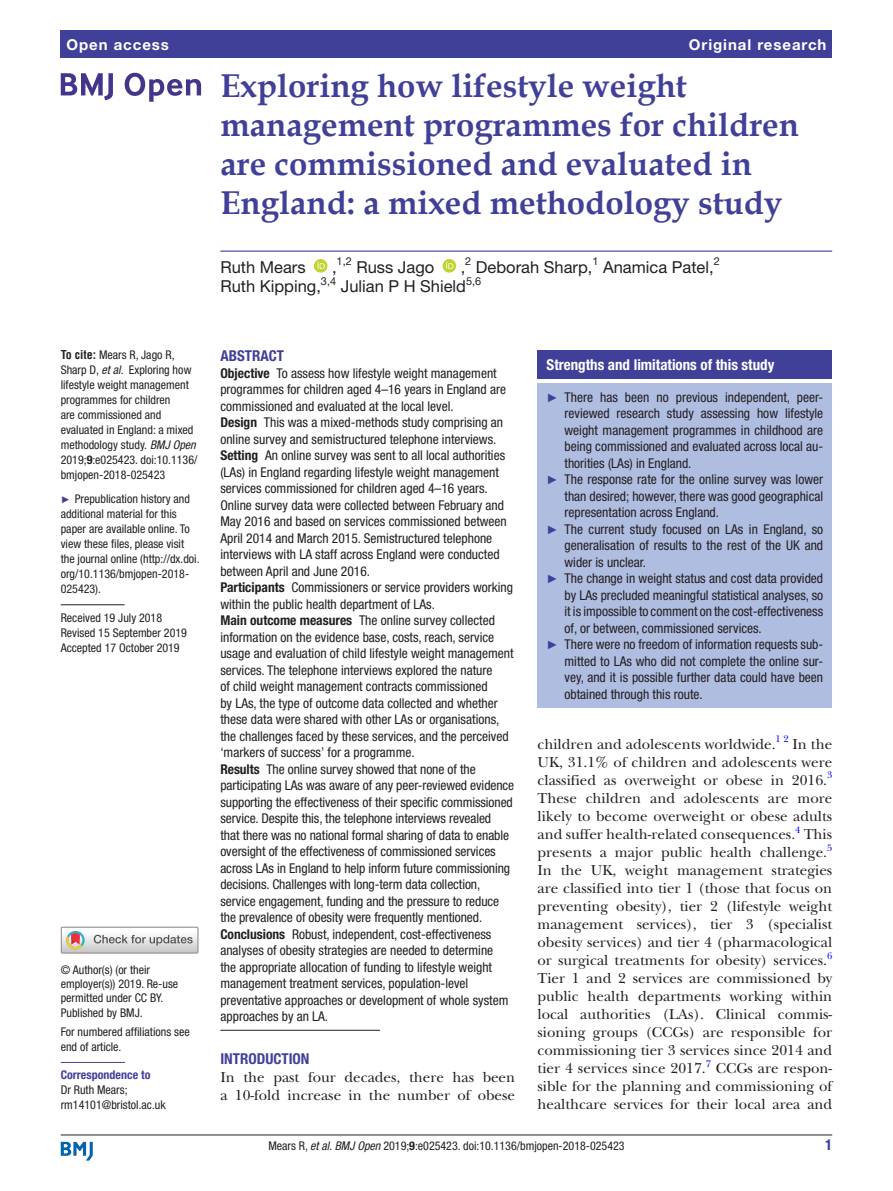
<style>
.page{position:relative;width:893px;height:1191px;background:#fff}
.page>*{position:absolute;margin:0;border:0;box-sizing:border-box;transform-origin:0 0}
.t1{font:700 33px/39px "Book Antiqua";color:#414099}
.t2{font:16.5px "Helvetica Neue LT Std";color:#231f20}
.t3{font:15px/18px "New Baskerville";color:#231f20;text-align:justify}
.t4{font:700 condensed 15px "Helvetica Neue LT Std";color:#fff}
.t5{font:700 15px "Helvetica Neue LT Std";letter-spacing:.065em;color:#fff}
.t6{font:700 condensed 15px "Helvetica Neue LT Std";color:#414099}
.t7{font:condensed 13.5px/16.5px "Helvetica Neue LT Std";color:#231f20}
.t8{font:condensed 12px/15px "Helvetica Neue LT Std";color:#231f20}
.t9{font:700 condensed 12px "Helvetica Neue LT Std";color:#414099}
.t10{font:10.95px "Helvetica Neue LT Std";color:#231f20}
.t11{font:9.9px "New Baskerville";color:#00f}
.s1{font-family:"Helvetica LT Std";font-weight:700}
.s2{font-style:italic}
.s3{font-weight:700}
.s4{font-family:"Arial";font-stretch:normal;font-size:9.75px;color:#414099}
.s5{font-family:"Arial";font-stretch:normal;font-size:12px;color:#414099}
</style>
<div class="page">
<hr style="left:61px;top:1134px;width:771px;height:1px;background:#231f20">
<svg style="left:61px;top:1141px;width:32px;height:19px"></svg>
<div style="left:61px;top:31px;width:771px;height:27px;background:#414099"></div>
<hr style="left:220px;top:250px;width:612px;height:2px;background:#414099">
<svg style="left:314px;top:259px;width:13px;height:14px"></svg>
<svg style="left:443px;top:259px;width:13px;height:14px"></svg>
<hr style="left:61px;top:604px;width:64px;height:1px;background:#231f20">
<hr style="left:61px;top:1062px;width:64px;height:1px;background:#414099">
<svg style="left:61px;top:73px;width:52px;height:27px"></svg>
<svg style="left:125px;top:73px;width:76px;height:29px"></svg>
<div style="left:61px;top:926px;width:138px;height:27px;border:1px solid #969090"></div>
<svg style="left:61px;top:927px;width:137px;height:26px"></svg>
<hr style="left:220px;top:1030px;width:160px;height:1px;background:#231f20">
<div style="left:538px;top:350px;width:294px;height:29px;background:#414099"></div>
<div style="left:538px;top:383px;width:294px;height:325px;background:#afbde1"></div>
<p class="t5" style="left:66px;top:35px;width:104px">Open access</p>
<p class="t5" style="left:689px;top:35px;width:139px">Original research</p>
<h1 class="t1" style="left:220px;top:66px;width:580px">Exploring how lifestyle weight management programmes for children are commissioned and evaluated in England: a mixed methodology study</h1>
<p class="t2" style="left:220px;top:257px;width:87px">Ruth Mears</p>
<p class="t2" style="left:332px;top:257px;width:6px">,</p>
<p class="t10" style="left:337px;top:255px;width:17px">1,2</p>
<p class="t2" style="left:356px;top:257px;width:79px">Russ Jago</p>
<p class="t2" style="left:461px;top:257px;width:6px">,</p>
<p class="t10" style="left:465px;top:255px;width:8px">2</p>
<p class="t2" style="left:476px;top:257px;width:118px">Deborah Sharp,</p>
<p class="t10" style="left:592px;top:255px;width:8px">1</p>
<p class="t2" style="left:603px;top:257px;width:112px">Anamica Patel,</p>
<p class="t10" style="left:714px;top:255px;width:8px">2</p>
<p class="t2" style="left:220px;top:276px;width:102px">Ruth Kipping,</p>
<p class="t10" style="left:321px;top:274px;width:17px">3,4</p>
<p class="t2" style="left:341px;top:276px;width:127px">Julian P H Shield</p>
<p class="t10" style="left:466px;top:274px;width:17px">5,6</p>
<p class="t8" style="left:61px;top:347px;width:138px"><span class="s1">To cite:</span> Mears R, Jago R,<br>Sharp D, <span class="s2">et al</span>. Exploring how lifestyle weight management programmes for children<br>are commissioned and evaluated in England: a mixed methodology study. <span class="s2">BMJ Open<br></span>2019;<span class="s3">9</span>:e025423. doi:10.1136/ bmjopen-2018-025423</p>
<p class="t8" style="left:61px;top:491px;width:140px"><span class="s4">►</span> Prepublication history and additional material for this paper are available online. To view these files, please visit the journal online (http://dx.doi. org/10.1136/bmjopen-2018-<br>025423).</p>
<p class="t8" style="left:61px;top:610px;width:128px">Received 19 July 2018<br>Revised 15 September 2019<br>Accepted 17 October 2019</p>
<p class="t8" style="left:61px;top:962px;width:119px;line-height:14.4px">© Author(s) (or their employer(s)) 2019. Re-use permitted under CC BY.<br>Published by BMJ.</p>
<p class="t8" style="left:61px;top:1024px;width:130px">For numbered affiliations see end of article.</p>
<p class="t9" style="left:61px;top:1067px;width:91px">Correspondence to</p>
<p class="t8" style="left:61px;top:1082px;width:107px">Dr Ruth Mears; rm14101@bristol.ac.uk</p>
<p class="t6" style="left:220px;top:347px;width:65px">Abstract</p>
<p class="t7" style="left:220px;top:364px;width:295px"><span class="s3">Objective</span> To assess how lifestyle weight management programmes for children aged 4–16 years in England are commissioned and evaluated at the local level.<br><span class="s3">Design</span> This was a mixed-methods study comprising an online survey and semistructured telephone interviews.<br><span class="s3">Setting</span> An online survey was sent to all local authorities (LAs) in England regarding lifestyle weight management services commissioned for children aged 4–16 years.<br>Online survey data were collected between February and May 2016 and based on services commissioned between April 2014 and March 2015. Semistructured telephone interviews with LA staff across England were conducted between April and June 2016.<br><span class="s3">Participants</span> Commissioners or service providers working within the public health department of LAs.<br><span class="s3">Main outcome measures</span> The online survey collected information on the evidence base, costs, reach, service usage and evaluation of child lifestyle weight management services. The telephone interviews explored the nature<br>of child weight management contracts commissioned<br>by LAs, the type of outcome data collected and whether these data were shared with other LAs or organisations, the challenges faced by these services, and the perceived ‘markers of success’ for a programme.<br><span class="s3">Results</span> The online survey showed that none of the participating LAs was aware of any peer-reviewed evidence supporting the effectiveness of their specific commissioned service. Despite this, the telephone interviews revealed<br>that there was no national formal sharing of data to enable oversight of the effectiveness of commissioned services across LAs in England to help inform future commissioning decisions. Challenges with long-term data collection, service engagement, funding and the pressure to reduce the prevalence of obesity were frequently mentioned.<br><span class="s3">Conclusions</span> Robust, independent, cost-effectiveness analyses of obesity strategies are needed to determine<br>the appropriate allocation of funding to lifestyle weight management treatment services, population-level preventative approaches or development of whole system approaches by an LA.</p>
<p class="t6" style="left:220px;top:1049px;width:91px">Introduction</p>
<p class="t3" style="left:220px;top:1068px;width:296px">In the past four decades, there has been a 10-fold increase in the number of obese</p>
<p class="t4" style="left:547px;top:356px;width:229px">Strengths and limitations of this study</p>
<p class="t7" style="left:547px;top:389px;width:278px"><span class="s5">►</span> There has been no previous independent, peer-</p>
<p class="t7" style="left:565px;top:405px;width:260px">reviewed research study assessing how lifestyle</p>
<p class="t7" style="left:565px;top:422px;width:260px">weight management programmes in childhood are</p>
<p class="t7" style="left:565px;top:438px;width:260px">being commissioned and evaluated across local au-</p>
<p class="t7" style="left:565px;top:455px;width:128px">thorities (LAs) in England.</p>
<p class="t7" style="left:547px;top:471px;width:278px"><span class="s5">►</span> The response rate for the online survey was lower</p>
<p class="t7" style="left:565px;top:488px;width:260px">than desired; however, there was good geographical</p>
<p class="t7" style="left:565px;top:504px;width:156px">representation across England.</p>
<p class="t7" style="left:547px;top:521px;width:278px"><span class="s5">►</span> The current study focused on LAs in England, so</p>
<p class="t7" style="left:565px;top:537px;width:260px">generalisation of results to the rest of the UK and</p>
<p class="t7" style="left:565px;top:554px;width:83px">wider is unclear.</p>
<p class="t7" style="left:547px;top:570px;width:278px"><span class="s5">►</span> The change in weight status and cost data provided</p>
<p class="t7" style="left:565px;top:587px;width:260px">by LAs precluded meaningful statistical analyses, so</p>
<p class="t7" style="left:565px;top:603px;width:260px">it is impossible to comment on the cost-effectiveness</p>
<p class="t7" style="left:565px;top:620px;width:199px">of, or between, commissioned services.</p>
<p class="t7" style="left:547px;top:636px;width:278px"><span class="s5">►</span> There were no freedom of information requests sub-</p>
<p class="t7" style="left:565px;top:653px;width:260px">mitted to LAs who did not complete the online sur-</p>
<p class="t7" style="left:565px;top:669px;width:260px">vey, and it is possible further data could have been</p>
<p class="t7" style="left:565px;top:686px;width:140px">obtained through this route.</p>
<p class="t3" style="left:538px;top:735px;width:240px">children and adolescents worldwide.</p>
<p class="t11" style="left:776px;top:733px;width:14px">1 2</p>
<p class="t3" style="left:538px;top:735px;width:296px;text-indent:255px">In the UK, 31.1% of children and adolescents were classified as overweight or obese in 2016.</p>
<p class="t11" style="left:827px;top:769px;width:7px">3</p>
<p class="t3" style="left:538px;top:789px;width:296px">These children and adolescents are more likely to become overweight or obese adults and suffer health-related consequences.</p>
<p class="t11" style="left:795px;top:823px;width:7px">4</p>
<p class="t3" style="left:538px;top:825px;width:296px;text-indent:266px">This presents a major public health challenge.</p>
<p class="t11" style="left:827px;top:841px;width:7px">5</p>
<p class="t3" style="left:538px;top:861px;width:296px">In the UK, weight management strategies are classified into tier 1 (those that focus on preventing obesity), tier 2 (lifestyle weight management services), tier 3 (specialist obesity services) and tier 4 (pharmacological or surgical treatments for obesity) services.</p>
<p class="t11" style="left:827px;top:949px;width:7px">6</p>
<p class="t3" style="left:538px;top:969px;width:296px">Tier 1 and 2 services are commissioned by public health departments working within local authorities (LAs). Clinical commis&shy;sioning groups (CCGs) are responsible for commissioning tier 3 services since 2014 and tier 4 services since 2017.<sup>7</sup> CCGs are respon&shy;sible for the planning and commissioning of healthcare services for their local area and</p>
<p class="t8" style="left:268px;top:1137px;width:358px">Mears R, <span class="s2">et al</span>. <span class="s2">BMJ Open</span> 2019;<span class="s3">9</span>:e025423. doi:10.1136/bmjopen-2018-025423</p>
<p class="t6" style="left:825px;top:1135px;width:9px">1</p>
</div>
